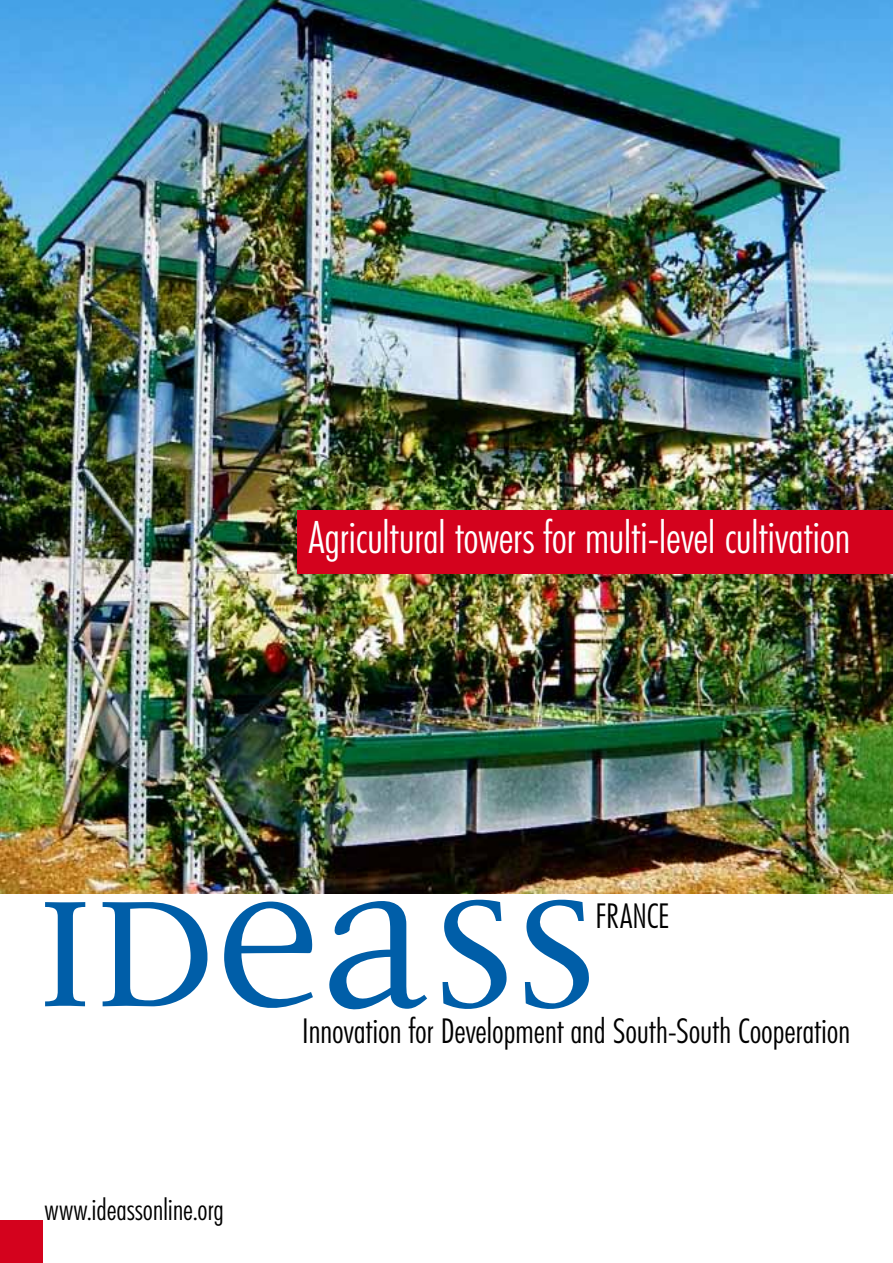
<style>
.page{position:relative;width:893px;height:1263px;background:#fff}
.page>*{position:absolute;margin:0;border:0;box-sizing:border-box;transform-origin:0 0}
.t1{font:270px "Disturbance";letter-spacing:-.015em;color:#005ea8}
.t2{font:300 condensed 45px "Futura BT";letter-spacing:-.01em;color:#fff}
.t3{font:300 condensed 34.5px "Futura BT";letter-spacing:-.005em;color:#000}
.t4{font:300 condensed 30px "Futura BT";letter-spacing:-.01em;color:#000}
</style>
<div class="page">
<img style="left:0;top:0;width:893px;height:893px">
<div style="left:298px;top:510px;width:595px;height:64px;background:#d4021d"></div>
<div style="left:0;top:1220px;width:43px;height:43px;background:#d4021d"></div>
<h2 class="t2" style="left:308px;top:510px;width:544px">Agricultural towers for multi-level cultivation</h2>
<h1 class="t1" style="left:34px;top:816px;width:568px">ideass</h1>
<p class="t3" style="left:595px;top:895px;width:76px">FRANCE</p>
<p class="t3" style="left:302px;top:1009px;width:550px">Innovation for Development and South-South Cooperation</p>
<p class="t4" style="left:45px;top:1191px;width:181px">www.ideassonline.org</p>
</div>
